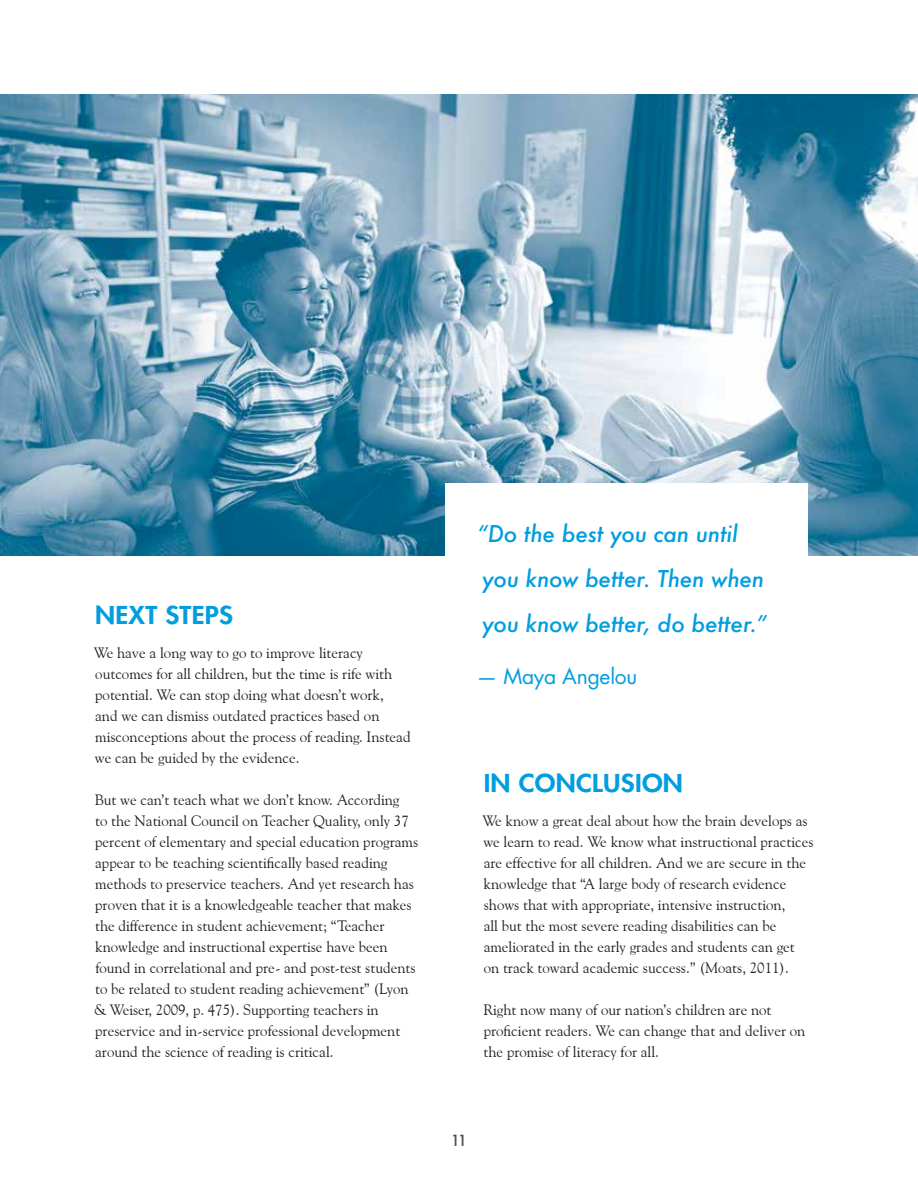
<style>
.page{position:relative;width:918px;height:1188px;background:#fff}
.page>*{position:absolute;margin:0;border:0;box-sizing:border-box;transform-origin:0 0}
.t1{font:800 24px "Futura Std";letter-spacing:.01em;color:#009ddf;scale:1.1 1}
.t2{font:italic 500 22.5px/45px "Futura";letter-spacing:-.01em;color:#009ddf}
.t3{font:21px "Futura Std";letter-spacing:-.01em;color:#009ddf}
.t4{font:15px/21px "Goudy Old Style BT";color:#231f20}
.t5{font:500 15px "Futura";color:#4d4d4f}
</style>
<div class="page">
<img style="left:0;top:94px;width:918px;height:461px">
<div style="left:446px;top:484px;width:362px;height:264px;background:#fff"></div>
<h1 class="t1" style="left:95px;top:600px;width:127px">NEXT STEPS</h1>
<p class="t4" style="left:94px;top:642px;width:318px">We have a long way to go to improve literacy outcomes for all children, but the time is rife with potential. We can stop doing what doesn’t work,<br>and we can dismiss outdated practices based on misconceptions about the process of reading. Instead we can be guided by the evidence.</p>
<p class="t4" style="left:94px;top:789px;width:326px">But we can’t teach what we don’t know. According<br>to the National Council on Teacher Quality, only 37 percent of elementary and special education programs appear to be teaching scientifically based reading methods to preservice teachers. And yet research has proven that it is a knowledgeable teacher that makes the difference in student achievement; “Teacher knowledge and instructional expertise have been found in correlational and pre- and post-test students to be related to student reading achievement” (Lyon &amp; Weiser, 2009, p. 475). Supporting teachers in preservice and in-service professional development around the science of reading is critical.</p>
<h2 class="t2" style="left:477px;top:511px;width:292px">“Do the best you can until you know better. Then when you know better, do better.”</h2>
<h3 class="t3" style="left:476px;top:663px;width:162px">— Maya Angelou</h3>
<h1 class="t1" style="left:484px;top:768px;width:183px">IN CONCLUSION</h1>
<p class="t4" style="left:482px;top:810px;width:333px">We know a great deal about how the brain develops as we learn to read. We know what instructional practices are effective for all children. And we are secure in the knowledge that “A large body of research evidence shows that with appropriate, intensive instruction,<br>all but the most severe reading disabilities can be ameliorated in the early grades and students can get<br>on track toward academic success.” (Moats, 2011).</p>
<p class="t4" style="left:483px;top:999px;width:323px">Right now many of our nation’s children are not proficient readers. We can change that and deliver on the promise of literacy for all.</p>
<p class="t5" style="left:451px;top:1131px;width:18px">11</p>
</div>
